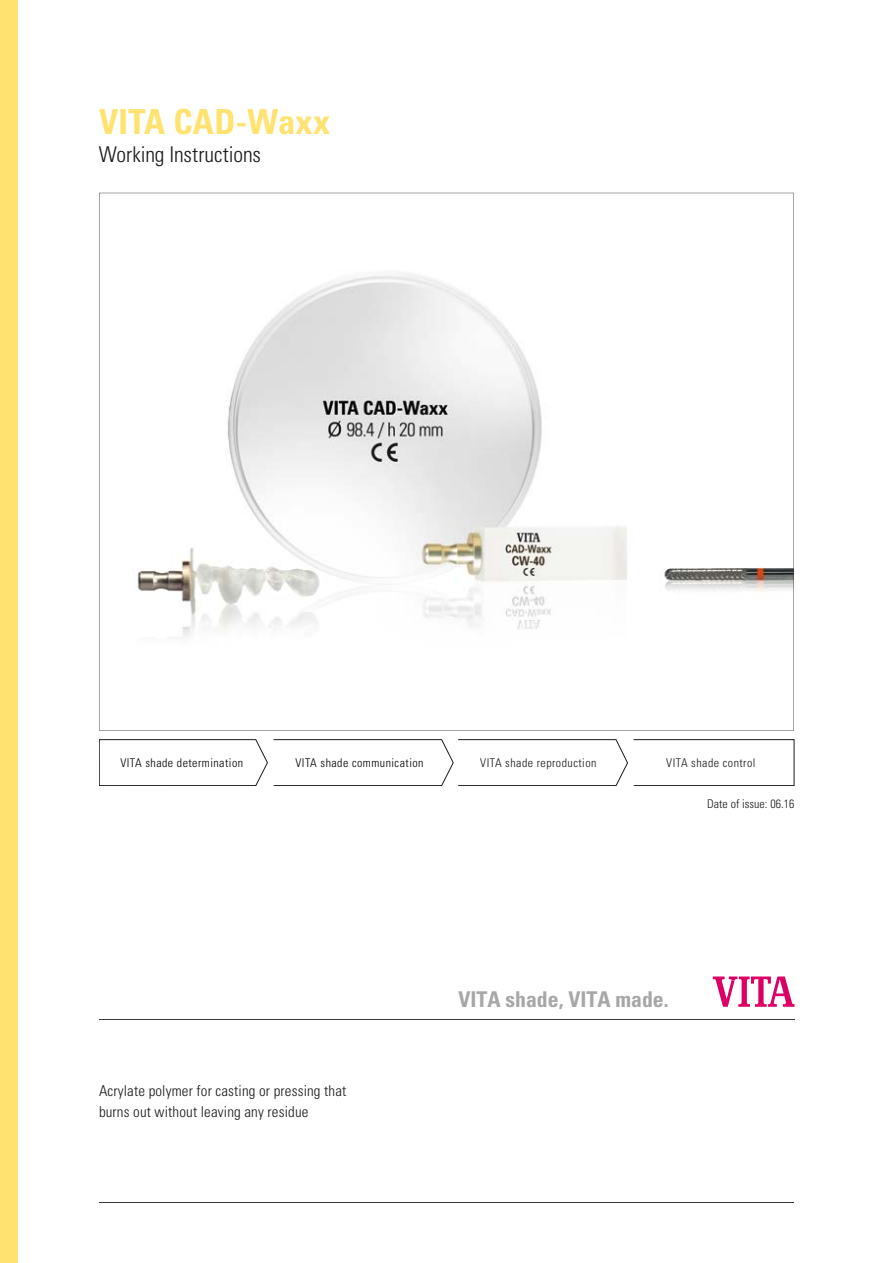
<style>
.page{position:relative;width:893px;height:1263px;background:#fff}
.page>*{position:absolute;margin:0;border:0;box-sizing:border-box;transform-origin:0 0}
.t1{font:700 condensed 34.5px "Univers LT";letter-spacing:.01em;color:#ffe270}
.t2{font:700 condensed 21.75px "Univers LT";color:#a7a7a8}
.t3{font:300 condensed 21.75px "Univers LT";letter-spacing:-.005em;color:#1a1a1a}
.t4{font:300 condensed 15px/20.2px "Univers LT";letter-spacing:.01em;color:#1a1a1a}
.t5{font:300 condensed 12px "Univers";letter-spacing:.04em;color:#000}
.t6{font:300 condensed 12px "Univers";letter-spacing:.04em;color:#1a1a1a}
.t7{font:300 condensed 12px "Univers";color:#1a1a1a}
</style>
<div class="page">
<svg style="left:713px;top:976px;width:82px;height:31px"></svg>
<hr style="left:99px;top:1020px;width:696px;height:1px;background:#3b3b3a">
<hr style="left:99px;top:1202px;width:695px;height:1px;background:#3b3b3a">
<svg style="left:99px;top:193px;width:695px;height:538px"></svg>
<div style="left:0;top:0;width:17px;height:1263px;background:#ffe270"></div>
<svg style="left:99px;top:739px;width:695px;height:47px"></svg>
<h1 class="t1" style="left:99px;top:100px;width:233px">VITA CAD-Waxx</h1>
<h2 class="t3" style="left:99px;top:141px;width:164px">Working Instructions</h2>
<p class="t5" style="left:120px;top:755px;width:124px">VITA shade determination</p>
<p class="t5" style="left:295px;top:755px;width:130px">VITA shade communication</p>
<p class="t6" style="left:480px;top:755px;width:118px">VITA shade reproduction</p>
<p class="t6" style="left:666px;top:755px;width:91px">VITA shade control</p>
<p class="t4" style="left:99px;top:1081px;width:249px">Acrylate polymer for casting or pressing that burns out without leaving any residue</p>
<p class="t7" style="left:707px;top:796px;width:89px">Date of issue: 06.16</p>
<h2 class="t2" style="left:458px;top:985px;width:212px">VITA shade, VITA made.</h2>
</div>
